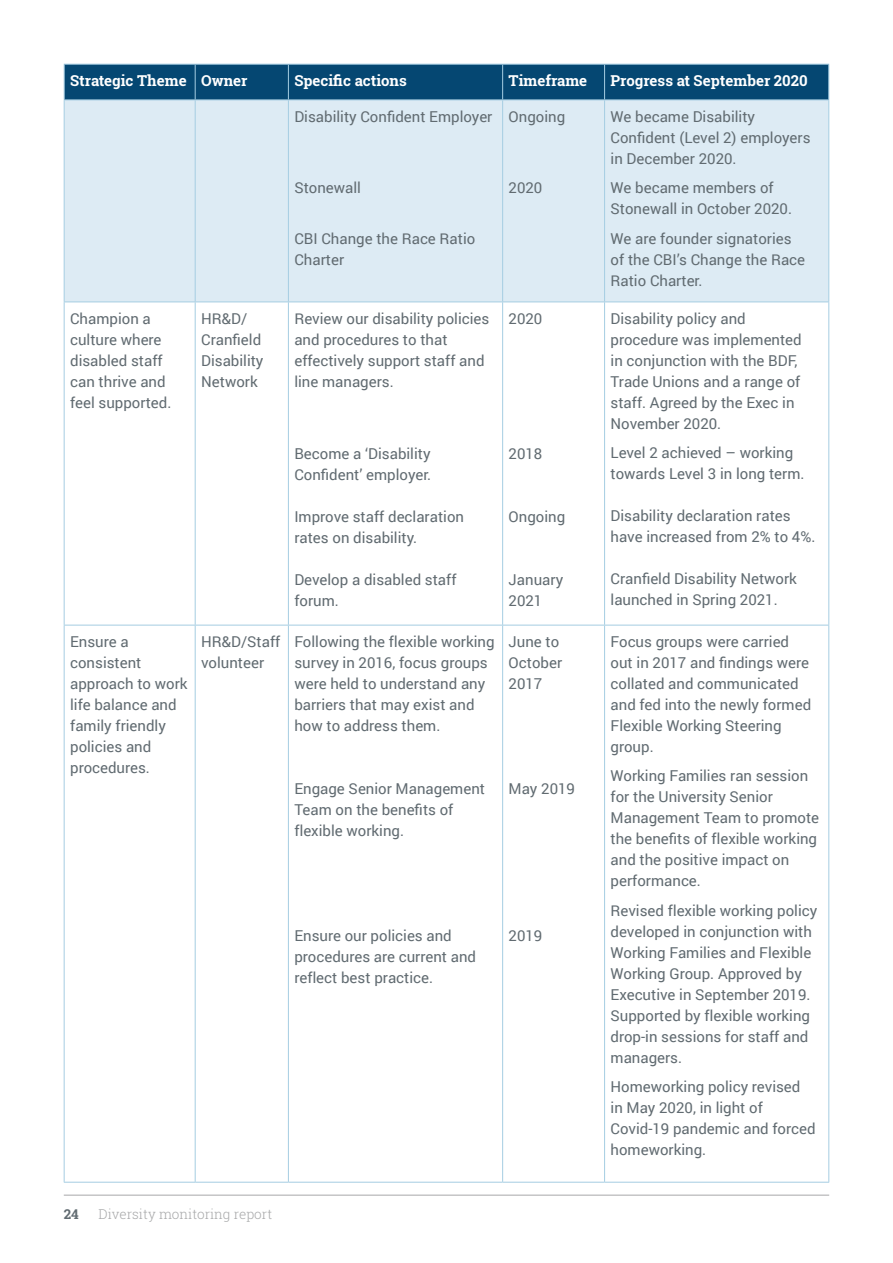
<style>
.page{position:relative;width:893px;height:1263px;background:#fff}
.page>*{position:absolute;margin:0;border:0;box-sizing:border-box;transform-origin:0 0}
.t1{font:15px/21px "Roboto";color:#616b71}
.t2{font:700 15px "Roboto Slab";color:#fff}
.t3{font:300 13.5px "Roboto Slab";color:#a7a8a9}
.t4{font:700 13.5px "Roboto Slab";color:#616b71}
</style>
<div class="page">
<hr style="left:64px;top:1195px;width:765px;height:1px;background:#a7a8a9">
<div style="left:65px;top:65px;width:763px;height:35px;background:#054772"></div>
<div style="left:65px;top:101px;width:763px;height:201px;background:#ddebf4"></div>
<hr style="left:64px;top:64px;width:131px;height:1px;background:#a5cde2">
<hr style="left:195px;top:64px;width:93px;height:1px;background:#a5cde2">
<hr style="left:195px;top:65px;width:1px;height:35px;background:#a5cde2">
<hr style="left:288px;top:64px;width:215px;height:1px;background:#a5cde2">
<hr style="left:288px;top:65px;width:1px;height:35px;background:#a5cde2">
<hr style="left:503px;top:64px;width:102px;height:1px;background:#a5cde2">
<hr style="left:502px;top:65px;width:1px;height:35px;background:#a5cde2">
<hr style="left:605px;top:64px;width:224px;height:1px;background:#a5cde2">
<hr style="left:604px;top:65px;width:1px;height:35px;background:#a5cde2">
<hr style="left:828px;top:65px;width:1px;height:35px;background:#a5cde2">
<hr style="left:64px;top:302px;width:1px;height:323px;background:#a5cde2">
<hr style="left:195px;top:302px;width:1px;height:323px;background:#a5cde2">
<hr style="left:288px;top:302px;width:1px;height:323px;background:#a5cde2">
<hr style="left:502px;top:302px;width:1px;height:323px;background:#a5cde2">
<hr style="left:604px;top:302px;width:1px;height:323px;background:#a5cde2">
<hr style="left:828px;top:302px;width:1px;height:323px;background:#a5cde2">
<hr style="left:64px;top:625px;width:131px;height:1px;background:#a5cde2">
<hr style="left:64px;top:625px;width:1px;height:557px;background:#a5cde2">
<hr style="left:195px;top:625px;width:93px;height:1px;background:#a5cde2">
<hr style="left:195px;top:625px;width:1px;height:557px;background:#a5cde2">
<hr style="left:288px;top:625px;width:215px;height:1px;background:#a5cde2">
<hr style="left:288px;top:625px;width:1px;height:557px;background:#a5cde2">
<hr style="left:503px;top:625px;width:102px;height:1px;background:#a5cde2">
<hr style="left:502px;top:625px;width:1px;height:557px;background:#a5cde2">
<hr style="left:605px;top:625px;width:224px;height:1px;background:#a5cde2">
<hr style="left:604px;top:625px;width:1px;height:557px;background:#a5cde2">
<hr style="left:828px;top:625px;width:1px;height:557px;background:#a5cde2">
<hr style="left:64px;top:1182px;width:131px;height:1px;background:#a5cde2">
<hr style="left:195px;top:1182px;width:93px;height:1px;background:#a5cde2">
<hr style="left:288px;top:1182px;width:215px;height:1px;background:#a5cde2">
<hr style="left:503px;top:1182px;width:102px;height:1px;background:#a5cde2">
<hr style="left:605px;top:1182px;width:224px;height:1px;background:#a5cde2">
<hr style="left:64px;top:65px;width:1px;height:35px;background:#a5cde2">
<hr style="left:64px;top:100px;width:131px;height:1px;background:#a5cde2">
<hr style="left:195px;top:100px;width:93px;height:1px;background:#a5cde2">
<hr style="left:288px;top:100px;width:215px;height:1px;background:#a5cde2">
<hr style="left:503px;top:100px;width:102px;height:1px;background:#a5cde2">
<hr style="left:605px;top:100px;width:224px;height:1px;background:#a5cde2">
<hr style="left:64px;top:100px;width:1px;height:202px;background:#a5cde2">
<hr style="left:64px;top:302px;width:131px;height:1px;background:#a5cde2">
<hr style="left:195px;top:100px;width:1px;height:202px;background:#a5cde2">
<hr style="left:195px;top:302px;width:93px;height:1px;background:#a5cde2">
<hr style="left:288px;top:100px;width:1px;height:202px;background:#a5cde2">
<hr style="left:288px;top:302px;width:215px;height:1px;background:#a5cde2">
<hr style="left:502px;top:100px;width:1px;height:202px;background:#a5cde2">
<hr style="left:503px;top:302px;width:102px;height:1px;background:#a5cde2">
<hr style="left:604px;top:100px;width:1px;height:202px;background:#a5cde2">
<hr style="left:828px;top:100px;width:1px;height:202px;background:#a5cde2">
<hr style="left:605px;top:302px;width:224px;height:1px;background:#a5cde2">
<p class="t2" style="left:70px;top:70px;width:179px">Strategic Theme Owner</p>
<p class="t2" style="left:294px;top:70px;width:114px">Specific actions</p>
<p class="t2" style="left:509px;top:70px;width:80px">Timeframe</p>
<p class="t2" style="left:611px;top:70px;width:199px">Progress at September 2020</p>
<p class="t1" style="left:294px;top:105px;width:199px">Disability Confident Employer</p>
<p class="t1" style="left:611px;top:105px;width:201px">We became Disability<br>Confident (Level 2) employers in December 2020.</p>
<p class="t1" style="left:611px;top:177px;width:183px">We became members of<br>Stonewall in October 2020.</p>
<p class="t1" style="left:611px;top:227px;width:196px">We are founder signatories of the CBI’s Change the Race<br>Ratio Charter.</p>
<p class="t1" style="left:509px;top:105px;width:58px">Ongoing</p>
<p class="t1" style="left:294px;top:177px;width:68px">Stonewall</p>
<p class="t1" style="left:294px;top:227px;width:182px">CBI Change the Race Ratio<br>Charter</p>
<p class="t1" style="left:509px;top:177px;width:35px">2020</p>
<p class="t1" style="left:70px;top:307px;width:103px">Champion a culture where disabled staff can thrive and feel supported.</p>
<p class="t1" style="left:201px;top:307px;width:64px">HR&amp;D/<br>Cranfield<br>Disability<br>Network</p>
<p class="t1" style="left:294px;top:307px;width:196px">Review our disability policies and procedures to that effectively support staff and line managers.</p>
<p class="t1" style="left:294px;top:442px;width:138px">Become a ‘Disability<br>Confident’ employer.</p>
<p class="t1" style="left:294px;top:505px;width:171px">Improve staff declaration rates on disability.</p>
<p class="t1" style="left:294px;top:568px;width:164px">Develop a disabled staff forum.</p>
<p class="t1" style="left:70px;top:630px;width:119px">Ensure a consistent approach to work life balance and family friendly policies and procedures.</p>
<p class="t1" style="left:201px;top:630px;width:81px">HR&amp;D/Staff volunteer</p>
<p class="t1" style="left:294px;top:630px;width:202px">Following the flexible working survey in 2016, focus groups were held to understand any barriers that may exist and how to address them.</p>
<p class="t1" style="left:294px;top:777px;width:192px">Engage Senior Management<br>Team on the benefits of flexible working.</p>
<p class="t1" style="left:509px;top:307px;width:35px">2020</p>
<p class="t1" style="left:509px;top:442px;width:35px">2018</p>
<p class="t1" style="left:509px;top:505px;width:58px">Ongoing</p>
<p class="t1" style="left:509px;top:568px;width:56px">January<br>2021</p>
<p class="t1" style="left:509px;top:630px;width:55px">June to<br>October<br>2017</p>
<p class="t1" style="left:509px;top:777px;width:68px">May 2019</p>
<p class="t1" style="left:294px;top:924px;width:183px">Ensure our policies and procedures are current and reflect best practice.</p>
<p class="t1" style="left:509px;top:924px;width:35px">2019</p>
<p class="t4" style="left:64px;top:1204px;width:17px">24</p>
<p class="t3" style="left:99px;top:1204px;width:175px">Diversity monitoring report</p>
<p class="t1" style="left:611px;top:307px;width:193px">Disability policy and procedure was implemented in conjunction with the BDF,<br>Trade Unions and a range of staff. Agreed by the Exec in<br>November 2020.</p>
<p class="t1" style="left:611px;top:442px;width:195px">Level 2 achieved – working towards Level 3 in long term.</p>
<p class="t1" style="left:611px;top:505px;width:206px">Disability declaration rates have increased from 2% to 4%.</p>
<p class="t1" style="left:611px;top:568px;width:188px">Cranfield Disability Network launched in Spring 2021.</p>
<p class="t1" style="left:611px;top:630px;width:202px">Focus groups were carried out in 2017 and findings were collated and communicated and fed into the newly formed<br>Flexible Working Steering group.</p>
<p class="t1" style="left:611px;top:765px;width:210px">Working Families ran session for the University Senior<br>Management Team to promote the benefits of flexible working and the positive impact on performance.</p>
<p class="t1" style="left:611px;top:899px;width:208px">Revised flexible working policy developed in conjunction with<br>Working Families and Flexible<br>Working Group. Approved by<br>Executive in September 2019.<br>Supported by flexible working drop-in sessions for staff and managers.</p>
<p class="t1" style="left:611px;top:1076px;width:206px">Homeworking policy revised in May 2020, in light of<br>Covid-19 pandemic and forced homeworking.</p>
</div>
